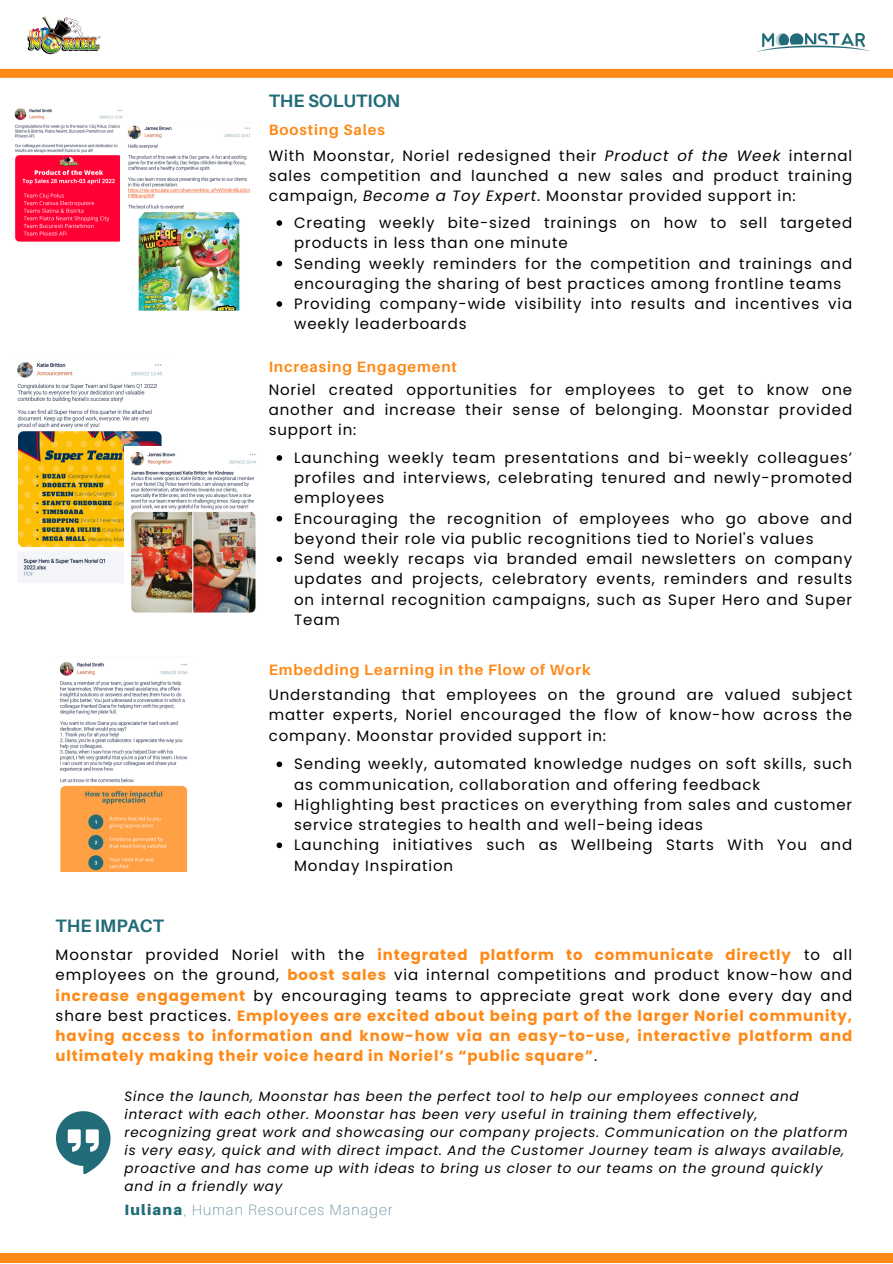
<style>
.page{position:relative;width:893px;height:1264px;background:#fff}
.page>*{position:absolute;margin:0;border:0;box-sizing:border-box;transform-origin:0 0}
.t1{font:700 18px "Aileron";color:#216c78}
.t2{font:15px/20.2px "Poppins";letter-spacing:.06em;color:#000}
.t3{font:700 15px/20.2px "Poppins";letter-spacing:.06em;color:#ff8916;text-align:justify}
.t4{font:700 15px "Aileron";letter-spacing:.06em;color:#ff8916}
.t5{font:100 15px "Aileron";letter-spacing:.08em;color:#5a869d}
.t6{font:italic 13.5px "Poppins";letter-spacing:.06em;color:#000}
.s1{font-style:italic}
.s2{font-weight:400;color:#000}
.s3{font-weight:900;color:#216c78}
</style>
<div class="page">
<div style="left:0;top:69px;width:892px;height:9px;background:#ff8916"></div>
<div style="left:0;top:1253px;width:892px;height:9px;background:#ff8916"></div>
<img style="left:23px;top:16px;width:80px;height:62px">
<img style="left:746px;top:33px;width:134px;height:36px">
<img style="left:14px;top:108px;width:109px;height:134px">
<img style="left:121px;top:122px;width:130px;height:189px">
<img style="left:17px;top:362px;width:145px;height:221px">
<img style="left:125px;top:446px;width:131px;height:167px">
<img style="left:59px;top:662px;width:129px;height:209px">
<svg style="left:276px;top:220px;width:6px;height:6px"></svg>
<svg style="left:276px;top:261px;width:6px;height:5px"></svg>
<svg style="left:276px;top:301px;width:6px;height:6px"></svg>
<svg style="left:276px;top:455px;width:6px;height:6px"></svg>
<svg style="left:276px;top:516px;width:6px;height:5px"></svg>
<svg style="left:276px;top:556px;width:6px;height:6px"></svg>
<svg style="left:276px;top:761px;width:6px;height:6px"></svg>
<svg style="left:276px;top:802px;width:6px;height:5px"></svg>
<svg style="left:276px;top:842px;width:6px;height:6px"></svg>
<svg style="left:56px;top:1111px;width:55px;height:63px"></svg>
<p class="t1" style="left:269px;top:90px;width:133px">THE SOLUTION</p>
<p class="t4" style="left:269px;top:121px;width:118px">Boosting Sales</p>
<p class="t2" style="left:269px;top:145px;width:585px;text-align:justify">With Moonstar, Noriel redesigned their <span class="s1">Product of the Week</span> internal sales competition and launched a new sales and product training campaign, <span class="s1">Become a Toy Expert</span>. Moonstar provided support in:</p>
<p class="t2" style="left:294px;top:213px;width:559px">Creating weekly bite-sized trainings on how to sell targeted products in less than one minute</p>
<p class="t2" style="left:294px;top:253px;width:559px">Sending weekly reminders for the competition and trainings and encouraging the sharing of best practices among frontline teams</p>
<p class="t2" style="left:294px;top:294px;width:559px">Providing company-wide visibility into results and incentives via weekly leaderboards</p>
<p class="t4" style="left:269px;top:357px;width:190px">Increasing Engagement</p>
<p class="t2" style="left:269px;top:379px;width:585px;text-align:justify">Noriel created opportunities for employees to get to know one another and increase their sense of belonging. Moonstar provided support in:</p>
<p class="t2" style="left:294px;top:447px;width:559px;text-align:justify">Launching weekly team presentations and bi-weekly colleagues’ profiles and interviews, celebrating tenured and newly-promoted employees</p>
<p class="t2" style="left:294px;top:508px;width:559px">Encouraging the recognition of employees who go above and beyond their role via public recognitions tied to Noriel's values</p>
<p class="t2" style="left:294px;top:549px;width:559px;text-align:justify">Send weekly recaps via branded email newsletters on company updates and projects, celebratory events, reminders and results on internal recognition campaigns, such as Super Hero and Super Team</p>
<p class="t4" style="left:269px;top:660px;width:323px">Embedding Learning in the Flow of Work</p>
<p class="t2" style="left:269px;top:684px;width:585px;text-align:justify">Understanding that employees on the ground are valued subject matter experts, Noriel encouraged the flow of know-how across the company. Moonstar provided support in:</p>
<p class="t1" style="left:56px;top:914px;width:110px">THE IMPACT</p>
<p class="t2" style="left:294px;top:754px;width:559px">Sending weekly, automated knowledge nudges on soft skills, such as communication, collaboration and offering feedback</p>
<p class="t2" style="left:294px;top:794px;width:559px">Highlighting best practices on everything from sales and customer service strategies to health and well-being ideas</p>
<p class="t2" style="left:294px;top:835px;width:559px">Launching initiatives such as Wellbeing Starts With You and<br>Monday Inspiration</p>
<p class="t3" style="left:56px;top:944px;width:798px"><span class="s2">Moonstar provided Noriel with the</span> integrated platform to communicate directly <span class="s2">to all employees on the ground,</span> boost sales <span class="s2">via internal competitions and product know-how and </span>increase engagement <span class="s2">by encouraging teams to appreciate great work done every day and share best practices.</span> Employees are excited about being part of the larger Noriel community, having access to information and know-how via an easy-to-use, interactive platform and ultimately making their voice heard in Noriel’s “public square”<span class="s2">.</span></p>
<p class="t6" style="left:125px;top:1086px;width:675px">Since the launch, Moonstar has been the perfect tool to help our employees connect and</p>
<p class="t6" style="left:125px;top:1104px;width:634px">interact with each other. Moonstar has been very useful in training them effectively,</p>
<p class="t6" style="left:125px;top:1122px;width:724px">recognizing great work and showcasing our company projects. Communication on the platform</p>
<p class="t6" style="left:125px;top:1140px;width:721px">is very easy, quick and with direct impact. And the Customer Journey team is always available,</p>
<p class="t6" style="left:125px;top:1158px;width:699px">proactive and has come up with ideas to bring us closer to our teams on the ground quickly</p>
<p class="t5" style="left:125px;top:1200px;width:269px"><span class="s3">Iuliana</span>, Human Resources Manager</p>
<p class="t6" style="left:125px;top:1176px;width:159px">and in a friendly way</p>
</div>
